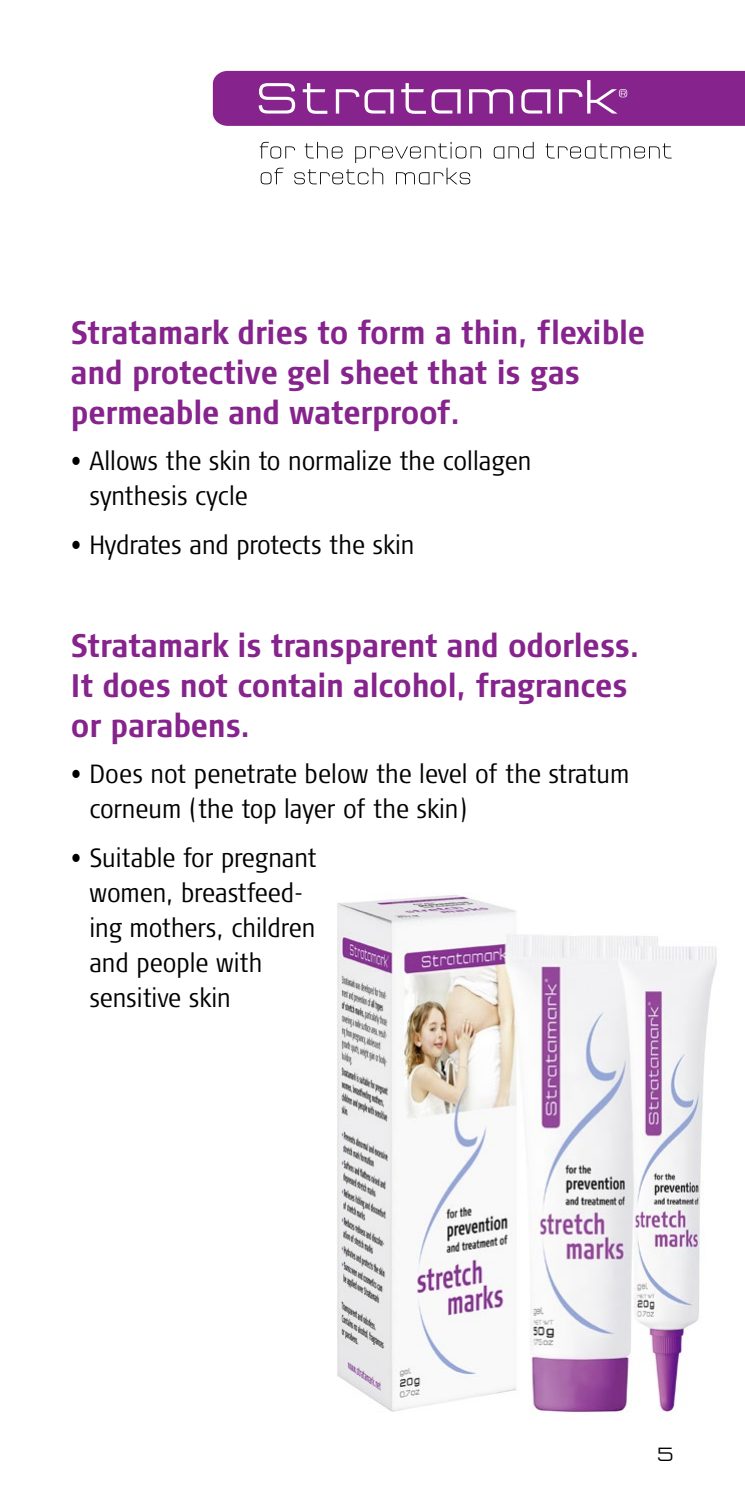
<style>
.page{position:relative;width:745px;height:1489px;background:#fff}
.page>*{position:absolute;margin:0;border:0;box-sizing:border-box;transform-origin:0 0}
.t1{font:700 condensed 32.5px/40px "Signa Pro";letter-spacing:-.01em;color:#86238d}
.t2{font:300 condensed 26.25px/35px "Signa Pro";color:#000}
.t3{font:300 20px "Q Type Pro Semi Extd";color:#000}
</style>
<div class="page">
<img style="left:337px;top:895px;width:380px;height:518px">
<svg style="left:213px;top:71px;width:531px;height:55px;background:#913797"></svg>
<svg style="left:493px;top:142px;width:40px;height:16px"></svg>
<svg style="left:545px;top:143px;width:126px;height:15px"></svg>
<svg style="left:259px;top:142px;width:222px;height:42px"></svg>
<p class="t1" style="left:71px;top:312px;width:575px">Stratamark dries to form a thin, flexible and protective gel sheet that is gas permeable and waterproof.</p>
<p class="t2" style="left:89px;top:443px;width:443px;text-indent:-18px">• Allows the skin to normalize the collagen synthesis cycle</p>
<p class="t2" style="left:71px;top:527px;width:345px">• Hydrates and protects the skin</p>
<p class="t1" style="left:71px;top:626px;width:570px">Stratamark is transparent and odorless.<br>It does not contain alcohol, fragrances or parabens.</p>
<p class="t2" style="left:89px;top:756px;width:541px;text-indent:-18px">• Does not penetrate below the level of the stratum corneum (the top layer of the skin)</p>
<p class="t2" style="left:89px;top:840px;width:229px;text-indent:-18px">• Suitable for pregnant women, breastfeed&shy;ing mothers, children and people with sensitive skin</p>
<p class="t3" style="left:656px;top:1442px;width:19px">5</p>
</div>
